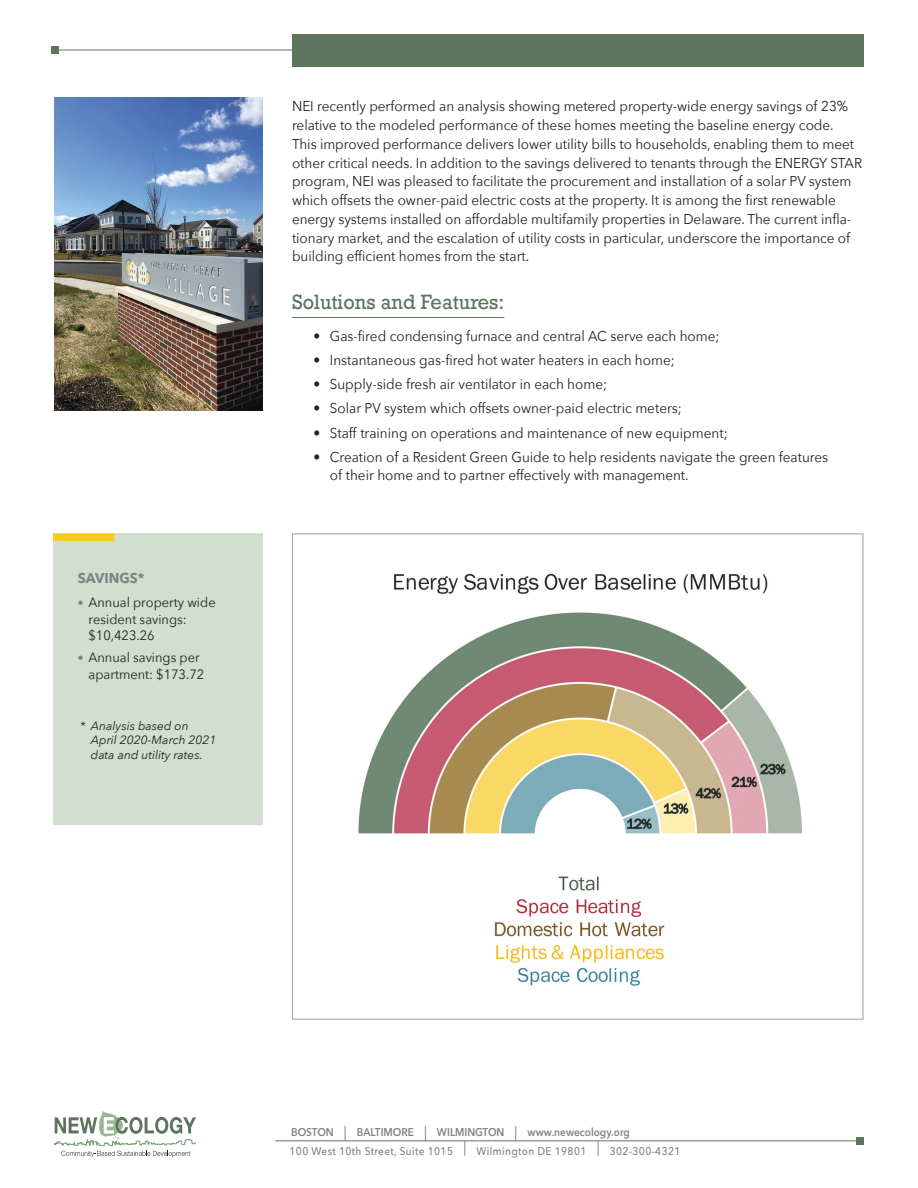
<style>
.page{position:relative;width:918px;height:1188px;background:#fff}
.page>*{position:absolute;margin:0;border:0;box-sizing:border-box;transform-origin:0 0}
.Subhead{font:19.5px "Rockwell";color:#5d755d;scale:.95 1}
.Body_Copy_Sans{font:14.25px/18.8px "Avenir Next";color:#231f20;scale:.95 1}
.Bullets{font:14.25px/18.8px "Avenir Next";color:#231f20;scale:.95 1}
.gray_caps_header{font:700 14.25px "Avenir Next";color:#808285;scale:.95 1}
.t1{font:13.5px/16.5px "Avenir Next";color:#231f20;scale:.95 1}
.t2{font:italic 12px/14.4px "Avenir Next";color:#231f20}
.t3{font:500 11.25px "Avenir Next";letter-spacing:.035em;color:#808285;scale:.9 1}
.t4{font:600 11.25px "Avenir Next";color:#808285;scale:.9 1}
.s1{font-size:12px;color:#808285}
.s2{font-weight:400;font-size:15px;color:#5d755d}
</style>
<div class="page">
<hr style="left:292px;top:317px;width:212px;height:1px;background:#5d755d">
<svg style="left:54px;top:1111px;width:142px;height:46px"></svg>
<hr style="left:275px;top:1141px;width:585px;height:1px;background:#5d755d">
<div style="left:856px;top:1137px;width:8px;height:8px;background:#5d755d"></div>
<img style="left:358px;top:573px;width:444px;height:413px">
<img style="left:54px;top:97px;width:208px;height:313px">
<div style="left:293px;top:34px;width:571px;height:33px;background:#5d755d"></div>
<hr style="left:51px;top:50px;width:265px;height:1px;background:#5d755d">
<div style="left:51px;top:46px;width:7px;height:8px;background:#5d755d"></div>
<div style="left:53px;top:534px;width:209px;height:291px;background:#d0dfce"></div>
<div style="left:53px;top:534px;width:61px;height:7px;background:#faca21"></div>
<p class="gray_caps_header" style="left:78px;top:565px;width:72px">SAVINGS*</p>
<p class="t1" style="left:89px;top:594px;width:135px;text-indent:-11px"><span class="s1">•</span> Annual property wide resident savings: $10,423.26</p>
<p class="t1" style="left:89px;top:649px;width:123px;text-indent:-11px"><span class="s1">•</span> Annual savings per apartment: $173.72</p>
<p class="t2" style="left:91px;top:718px;width:127px;text-indent:-11px">* Analysis based on<br>April 2020-March 2021 data and utility rates.</p>
<p class="Body_Copy_Sans" style="left:292px;top:97px;width:602px">NEI recently performed an analysis showing metered property-wide energy savings of 23% relative to the modeled performance of these homes meeting the baseline energy code.<br>This improved performance delivers lower utility bills to households, enabling them to meet other critical needs. In addition to the savings delivered to tenants through the ENERGY STAR program, NEI was pleased to facilitate the procurement and installation of a solar PV system which offsets the owner-paid electric costs at the property. It is among the first renewable energy systems installed on affordable multifamily properties in Delaware. The current infla&shy;tionary market, and the escalation of utility costs in particular, underscore the importance of building efficient homes from the start.</p>
<p class="Subhead" style="left:292px;top:290px;width:225px">Solutions and Features:</p>
<p class="Bullets" style="left:314px;top:326px;width:429px">• Gas-fired condensing furnace and central AC serve each home;</p>
<p class="Bullets" style="left:314px;top:350px;width:382px">• Instantaneous gas-fired hot water heaters in each home;</p>
<p class="Bullets" style="left:314px;top:374px;width:311px">• Supply-side fresh air ventilator in each home;</p>
<p class="Bullets" style="left:314px;top:398px;width:389px">• Solar PV system which offsets owner-paid electric meters;</p>
<p class="Bullets" style="left:314px;top:423px;width:437px">• Staff training on operations and maintenance of new equipment;</p>
<p class="Bullets" style="left:330px;top:447px;width:526px;text-indent:-16px">• Creation of a Resident Green Guide to help residents navigate the green features of their home and to partner effectively with management.</p>
<p class="t4" style="left:291px;top:1122px;width:378px">BOSTON <span class="s2">|</span> BALTIMORE <span class="s2">|</span> WILMINGTON <span class="s2">|</span> www.newecology.org</p>
<p class="t3" style="left:290px;top:1141px;width:436px">100 West 10th Street, Suite 1015 <sup>|</sup> Wilmington DE 19801 <sup>|</sup> 302-300-4321</p>
</div>
